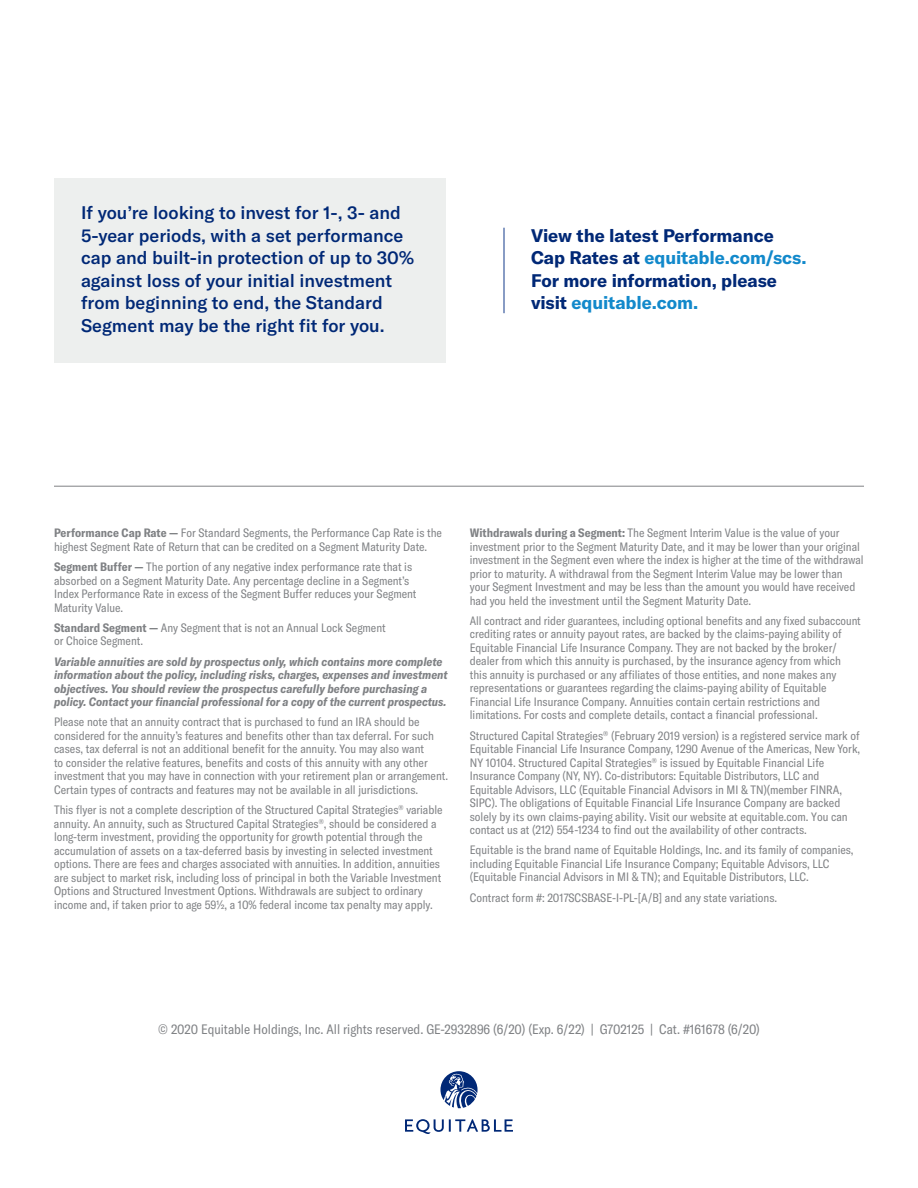
<style>
.page{position:relative;width:918px;height:1188px;background:#fff}
.page>*{position:absolute;margin:0;border:0;box-sizing:border-box;transform-origin:0 0}
.Callout_7{font:500 18px/22.5px "GT America";color:#002876}
.Callout_5{font:700 18px/22.5px "GT America";letter-spacing:-.005em;color:#002876}
.Compliance{font:condensed 13.5px "GT America";color:#808285}
.Disclosure{font:condensed 12px/13.5px "GT America";color:#808285}
.Disclosure-2{font:italic 700 condensed 12px/13.5px "GT America";color:#808285}
.s1{color:#1289cb}
.s2{font-weight:700}
.s3{font-family:"Calibri";font-stretch:normal}
</style>
<div class="page">
<hr style="left:504px;top:228px;width:1px;height:85px;background:#123b8a">
<div style="left:54px;top:178px;width:392px;height:185px;background:#edefee"></div>
<hr style="left:54px;top:486px;width:810px;height:1px;background:#808285">
<svg style="left:405px;top:1071px;width:108px;height:63px"></svg>
<p class="Callout_7" style="left:81px;top:202px;width:334px">If you’re looking to invest for 1-, 3- and 5-year periods, with a set performance cap and built-in protection of up to 30% against loss of your initial investment from beginning to end, the Standard Segment may be the right fit for you.</p>
<p class="Callout_5" style="left:531px;top:224px;width:277px">View the latest Performance<br>Cap Rates at <span class="s1">equitable.com/scs.<br></span>For more information, please visit <span class="s1">equitable.com.</span></p>
<p class="Disclosure" style="left:54px;top:527px;width:390px"><span class="s2">Performance Cap Rate —</span> For Standard Segments, the Performance Cap Rate is the highest Segment Rate of Return that can be credited on a Segment Maturity Date.</p>
<p class="Disclosure" style="left:54px;top:560px;width:364px"><span class="s2">Segment Buffer —</span> The portion of any negative index performance rate that is absorbed on a Segment Maturity Date. Any percentage decline in a Segment’s Index Performance Rate in excess of the Segment Buffer reduces your Segment Maturity Value.</p>
<p class="Disclosure" style="left:54px;top:621px;width:333px"><span class="s2">Standard Segment —</span> Any Segment that is not an Annual Lock Segment or Choice Segment.</p>
<p class="Disclosure-2" style="left:54px;top:655px;width:395px">Variable annuities are sold by prospectus only, which contains more complete information about the policy, including risks, charges, expenses and investment objectives. You should review the prospectus carefully before purchasing a policy. Contact your financial professional for a copy of the current prospectus.</p>
<p class="Disclosure" style="left:54px;top:716px;width:396px">Please note that an annuity contract that is purchased to fund an IRA should be considered for the annuity’s features and benefits other than tax deferral. For such cases, tax deferral is not an additional benefit for the annuity. You may also want<br>to consider the relative features, benefits and costs of this annuity with any other investment that you may have in connection with your retirement plan or arrangement.<br>Certain types of contracts and features may not be available in all jurisdictions.</p>
<p class="Disclosure" style="left:54px;top:803px;width:390px">This flyer is not a complete description of the Structured Capital Strategies<sup>®</sup> variable annuity. An annuity, such as Structured Capital Strategies<sup>®</sup>, should be considered a long-term investment, providing the opportunity for growth potential through the accumulation of assets on a tax-deferred basis by investing in selected investment options. There are fees and charges associated with annuities. In addition, annuities are subject to market risk, including loss of principal in both the Variable Investment Options and Structured Investment Options. Withdrawals are subject to ordinary income and, if taken prior to age 59½, a 10% federal income tax penalty may apply.</p>
<p class="Disclosure" style="left:470px;top:527px;width:395px"><span class="s2">Withdrawals during a Segment:</span> The Segment Interim Value is the value of your investment prior to the Segment Maturity Date, and it may be lower than your original investment in the Segment even where the index is higher at the time of the withdrawal prior to maturity. A withdrawal from the Segment Interim Value may be lower than your Segment Investment and may be less than the amount you would have received had you held the investment until the Segment Maturity Date.</p>
<p class="Disclosure" style="left:470px;top:614px;width:393px">All contract and rider guarantees, including optional benefits and any fixed subaccount crediting rates or annuity payout rates, are backed by the claims-paying ability of Equitable Financial Life Insurance Company. They are not backed by the broker/ dealer from which this annuity is purchased, by the insurance agency from which this annuity is purchased or any affiliates of those entities, and none makes any representations or guarantees regarding the claims-paying ability of Equitable Financial Life Insurance Company. Annuities contain certain restrictions and limitations. For costs and complete details, contact a financial professional.</p>
<p class="Disclosure" style="left:470px;top:729px;width:392px">Structured Capital Strategies<sup>®</sup> (February 2019 version) is a registered service mark of Equitable Financial Life Insurance Company, 1290 Avenue of the Americas, New York, NY 10104. Structured Capital Strategies<sup>®</sup> is issued by Equitable Financial Life Insurance Company (NY, NY). Co-distributors: Equitable Distributors, LLC and Equitable Advisors, LLC (Equitable Financial Advisors in MI &amp; TN)(member FINRA, SIPC). The obligations of Equitable Financial Life Insurance Company are backed solely by <span class="s3">its</span> own claims-paying abilit<span class="s3">y</span>. Visit our website at equitable.com. You can contact us at (212) 554-1234 to find out the availability of other contracts.</p>
<p class="Disclosure" style="left:470px;top:843px;width:385px">Equitable is the brand name of Equitable Holdings, Inc. and its family of companies, including Equitable Financial Life Insurance Company; Equitable Advisors, LLC (Equitable Financial Advisors in MI &amp; TN); and Equitable Distributors, LLC.</p>
<p class="Disclosure" style="left:470px;top:891px;width:309px">Contract form #: 2017SCSBASE-I-PL-[A/B] and any state variations.</p>
<p class="Compliance" style="left:158px;top:1022px;width:603px">© 2020 Equitable Holdings, Inc. All rights reserved. GE-2932896 (6/20) (Exp. 6/22) | G702125 | Cat. #161678 (6/20)</p>
</div>
